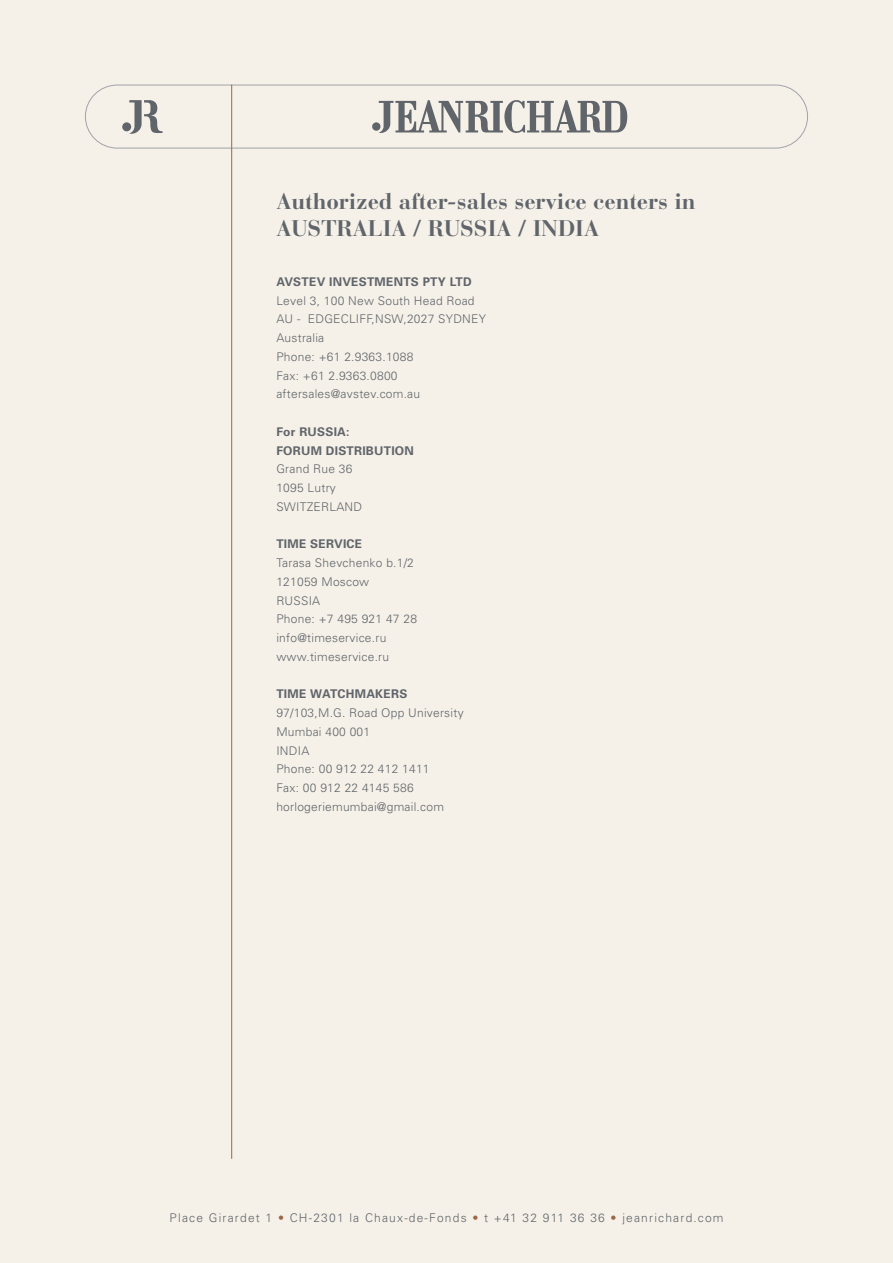
<style>
.page{position:relative;width:893px;height:1263px;background:#f6f1e8}
.page>*{position:absolute;margin:0;border:0;box-sizing:border-box;transform-origin:0 0}
.t1{font:700 22.5px/27px "Bauer Bodoni";color:#60656b}
.t2{font:300 12px/18.8px "Univers";letter-spacing:.02em;color:#60656b}
.t3{font:700 12px/18.8px "Univers";letter-spacing:.02em;color:#60656b}
.t4{font:300 12px "Univers";letter-spacing:.1em;color:#60656b}
.s1{color:#996647}
</style>
<div class="page">
<div style="left:85px;top:85px;width:723px;height:63px;border:1px solid #a1a3a8;border-radius:32px"></div>
<hr style="left:231px;top:85px;width:1px;height:1074px;background:#996647">
<div style="left:122px;top:122px;width:9px;height:9px;background:#60656b;border-radius:50%"></div>
<svg style="left:129px;top:100px;width:34px;height:34px"></svg>
<div style="left:372px;top:122px;width:8px;height:9px;background:#60656b;border-radius:50%"></div>
<svg style="left:378px;top:100px;width:249px;height:33px"></svg>
<h1 class="t1" style="left:276px;top:188px;width:421px">Authorized after-sales service centers in<br>AUSTRALIA / RUSSIA / INDIA</h1>
<p class="t3" style="left:276px;top:272px;width:197px">AVSTEV INVESTMENTS PTY LTD</p>
<p class="t2" style="left:276px;top:291px;width:211px">Level 3, 100 New South Head Road<br>AU - EDGECLIFF,NSW,2027 SYDNEY<br>Australia<br>Phone: +61 2.9363.1088<br>Fax: +61 2.9363.0800 aftersales@avstev.com.au</p>
<p class="t3" style="left:276px;top:422px;width:139px">For RUSSIA:<br>FORUM DISTRIBUTION</p>
<p class="t2" style="left:276px;top:460px;width:87px">Grand Rue 36<br>1095 Lutry<br>SWITZERLAND</p>
<p class="t3" style="left:276px;top:535px;width:87px">TIME SERVICE</p>
<p class="t2" style="left:276px;top:553px;width:142px">Tarasa Shevchenko b.1/2<br>121059 Moscow<br>RUSSIA<br>Phone: +7 495 921 47 28 info@timeservice.ru www.timeservice.ru</p>
<p class="t3" style="left:276px;top:685px;width:132px">TIME WATCHMAKERS</p>
<p class="t2" style="left:276px;top:703px;width:189px">97/103,M.G. Road Opp University<br>Mumbai 400 001<br>INDIA<br>Phone: 00 912 22 412 1411<br>Fax: 00 912 22 4145 586 horlogeriemumbai@gmail.com</p>
<p class="t4" style="left:170px;top:1210px;width:555px">Place Girardet 1 <span class="s1">•</span> CH-2301 la Chaux-de-Fonds <span class="s1">•</span> t +41 32 911 36 36 <span class="s1">•</span> jeanrichard.com</p>
</div>
